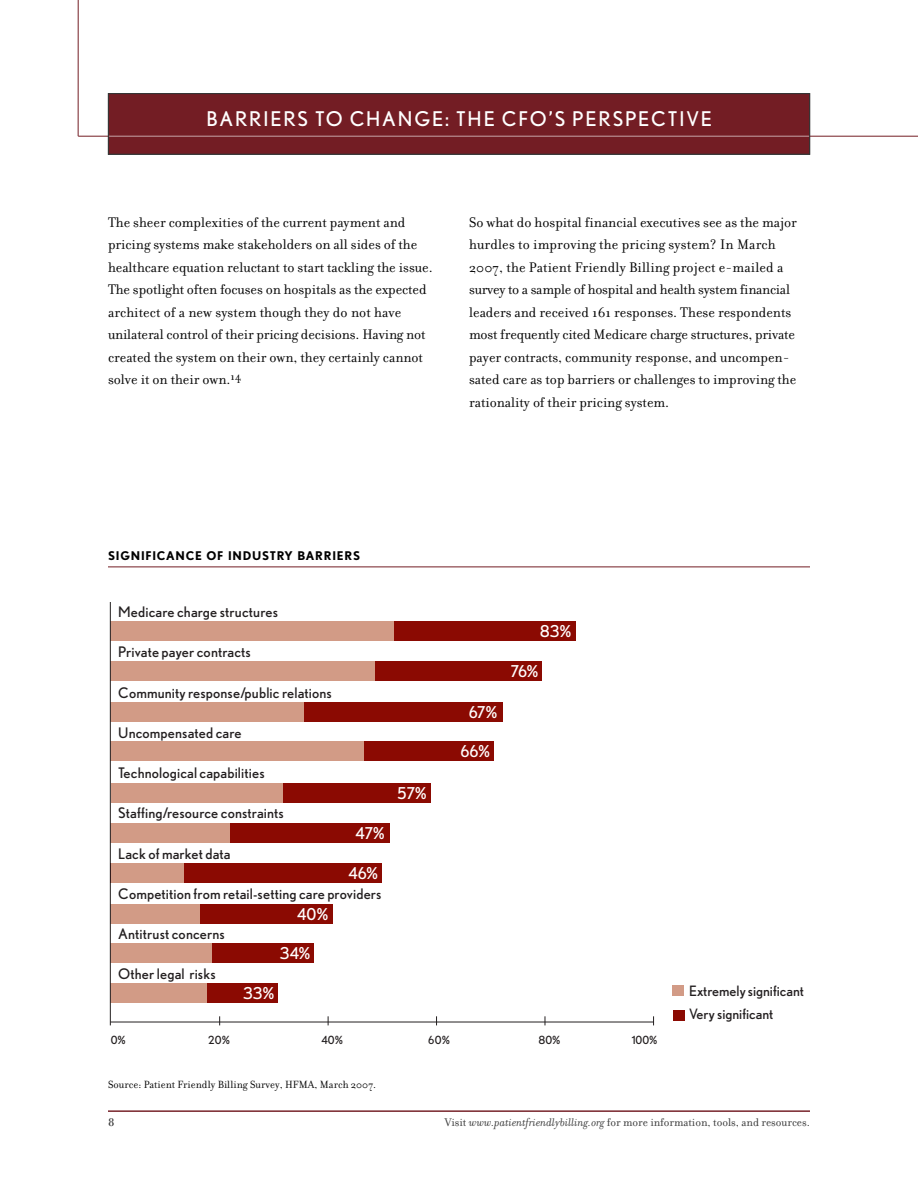
<style>
.page{position:relative;width:918px;height:1188px;background:#fff}
.page>*{position:absolute;margin:0;border:0;box-sizing:border-box;transform-origin:0 0}
.t1{font:20.25px "Nobel";letter-spacing:.09em;color:#fff}
.t2{font:16.35px "Nobel";letter-spacing:-.025em;color:#fff}
.t3{font:15px/22.5px "Filosofia";color:#000}
.t4{font:14.55px "Nobel";letter-spacing:.01em;color:#231f20}
.t5{font:14.25px/23.4px "Nobel";color:#231f20}
.t6{font:700 14.25px "Nobel";color:#231f20}
.t7{font:12px "Filosofia";color:#363636}
.t8{font:700 12px "Nobel";letter-spacing:.065em;color:#000}
.t9{font:12px "Filosofia Unicase";color:#363636}
.t10{font:11.25px "Filosofia";letter-spacing:.005em;color:#000}
.t11{font:11.25px "Nobel";color:#231f20}
.s1{font-style:italic}
</style>
<div class="page">
<div style="left:111px;top:621px;width:465px;height:19px;background:#8b0a02"></div>
<div style="left:111px;top:621px;width:283px;height:19px;background:#d29b86"></div>
<div style="left:111px;top:661px;width:431px;height:20px;background:#8b0a02"></div>
<div style="left:111px;top:661px;width:264px;height:20px;background:#d29b86"></div>
<div style="left:111px;top:702px;width:392px;height:19px;background:#8b0a02"></div>
<div style="left:111px;top:702px;width:193px;height:19px;background:#d29b86"></div>
<div style="left:111px;top:742px;width:383px;height:19px;background:#8b0a02"></div>
<div style="left:111px;top:742px;width:253px;height:19px;background:#d29b86"></div>
<div style="left:111px;top:783px;width:320px;height:20px;background:#8b0a02"></div>
<div style="left:111px;top:783px;width:171px;height:20px;background:#d29b86"></div>
<div style="left:111px;top:823px;width:278px;height:20px;background:#8b0a02"></div>
<div style="left:111px;top:823px;width:119px;height:20px;background:#d29b86"></div>
<div style="left:111px;top:863px;width:271px;height:20px;background:#8b0a02"></div>
<div style="left:111px;top:863px;width:73px;height:20px;background:#d29b86"></div>
<div style="left:111px;top:904px;width:222px;height:19px;background:#8b0a02"></div>
<div style="left:111px;top:904px;width:89px;height:19px;background:#d29b86"></div>
<div style="left:111px;top:944px;width:203px;height:19px;background:#8b0a02"></div>
<div style="left:111px;top:944px;width:101px;height:19px;background:#d29b86"></div>
<div style="left:111px;top:983px;width:167px;height:20px;background:#8b0a02"></div>
<div style="left:111px;top:983px;width:96px;height:20px;background:#d29b86"></div>
<hr style="left:110px;top:1022px;width:544px;height:1px;background:#231f20">
<hr style="left:110px;top:602px;width:1px;height:423px;background:#231f20">
<div style="left:672px;top:986px;width:12px;height:10px;background:#d29b86"></div>
<div style="left:673px;top:1010px;width:11px;height:11px;background:#8b0a02"></div>
<hr style="left:108px;top:1111px;width:702px;height:1px;background:#731d24">
<hr style="left:108px;top:567px;width:702px;height:1px;background:#731d24">
<div style="left:108px;top:94px;width:702px;height:60px;background:#731d24"></div>
<hr style="left:78px;top:136px;width:840px;height:1px;background:#731d24">
<hr style="left:78px;top:0;width:1px;height:136px;background:#731d24">
<hr style="left:109px;top:136px;width:700px;height:1px;background:#c7a4a7">
<div style="left:108px;top:93px;width:702px;height:62px;border:1px solid #363636"></div>
<h1 class="t1" style="left:207px;top:107px;width:507px">BARRIERS TO CHANGE: THE CFO’S PERSPECTIVE</h1>
<p class="t3" style="left:108px;top:211px;width:326px">The sheer complexities of the current payment and pricing systems make stakeholders on all sides of the healthcare equation reluctant to start tackling the issue.<br>The spotlight often focuses on hospitals as the expected architect of a new system though they do not have unilateral control of their pricing decisions. Having not created the system on their own, they certainly cannot solve it on their own.<sup>14</sup></p>
<p class="t3" style="left:469px;top:211px;width:329px">So what do hospital financial executives see as the major hurdles to improving the pricing system? In March 2007, the Patient Friendly Billing project e-mailed a survey to a sample of hospital and health system financial leaders and received 161 responses. These respondents most frequently cited Medicare charge structures, private payer contracts, community response, and uncompen&shy;sated care as top barriers or challenges to improving the rationality of their pricing system.</p>
<p class="t8" style="left:108px;top:548px;width:254px">SIGNIFICANCE OF INDUSTRY BARRIERS</p>
<p class="t6" style="left:175px;top:550px;width:10px">S</p>
<p class="t4" style="left:118px;top:603px;width:161px">Medicare charge structures</p>
<p class="t4" style="left:118px;top:644px;width:134px">Private payer contracts</p>
<p class="t4" style="left:118px;top:684px;width:215px">Community response/public relations</p>
<p class="t4" style="left:118px;top:724px;width:125px">Uncompensated care</p>
<p class="t4" style="left:118px;top:765px;width:148px">Technological capabilities</p>
<p class="t4" style="left:118px;top:805px;width:167px">Staffing/resource constraints</p>
<p class="t4" style="left:118px;top:845px;width:114px">Lack of market data</p>
<p class="t4" style="left:118px;top:885px;width:265px">Competition from retail-setting care providers</p>
<p class="t4" style="left:118px;top:926px;width:108px">Antitrust concerns</p>
<p class="t4" style="left:118px;top:966px;width:99px">Other legal risks</p>
<p class="t2" style="left:355px;top:824px;width:31px">47%</p>
<p class="t2" style="left:348px;top:864px;width:31px">46%</p>
<p class="t2" style="left:297px;top:904px;width:33px">40%</p>
<p class="t2" style="left:280px;top:944px;width:32px">34%</p>
<p class="t2" style="left:397px;top:784px;width:31px">57%</p>
<p class="t2" style="left:469px;top:702px;width:30px">67%</p>
<p class="t2" style="left:461px;top:742px;width:31px">66%</p>
<p class="t2" style="left:540px;top:621px;width:33px">83%</p>
<p class="t2" style="left:511px;top:662px;width:29px">76%</p>
<p class="t2" style="left:243px;top:984px;width:33px">33%</p>
<p class="t5" style="left:689px;top:979px;width:116px">Extremely significant<br>Very significant</p>
<p class="t11" style="left:111px;top:1033px;width:17px">0%</p>
<p class="t11" style="left:208px;top:1033px;width:23px">20%</p>
<p class="t11" style="left:322px;top:1033px;width:23px">40%</p>
<p class="t11" style="left:428px;top:1033px;width:23px">60%</p>
<p class="t11" style="left:538px;top:1033px;width:24px">80%</p>
<p class="t11" style="left:632px;top:1033px;width:27px">100%</p>
<p class="t10" style="left:108px;top:1077px;width:270px">Source: Patient Friendly Billing Survey, HFMA, March 2007.</p>
<p class="t9" style="left:108px;top:1114px;width:8px">8</p>
<p class="t7" style="left:445px;top:1114px;width:367px">Visit <span class="s1">www.patientfriendlybilling.org</span> for more information, tools, and resources.</p>
</div>
